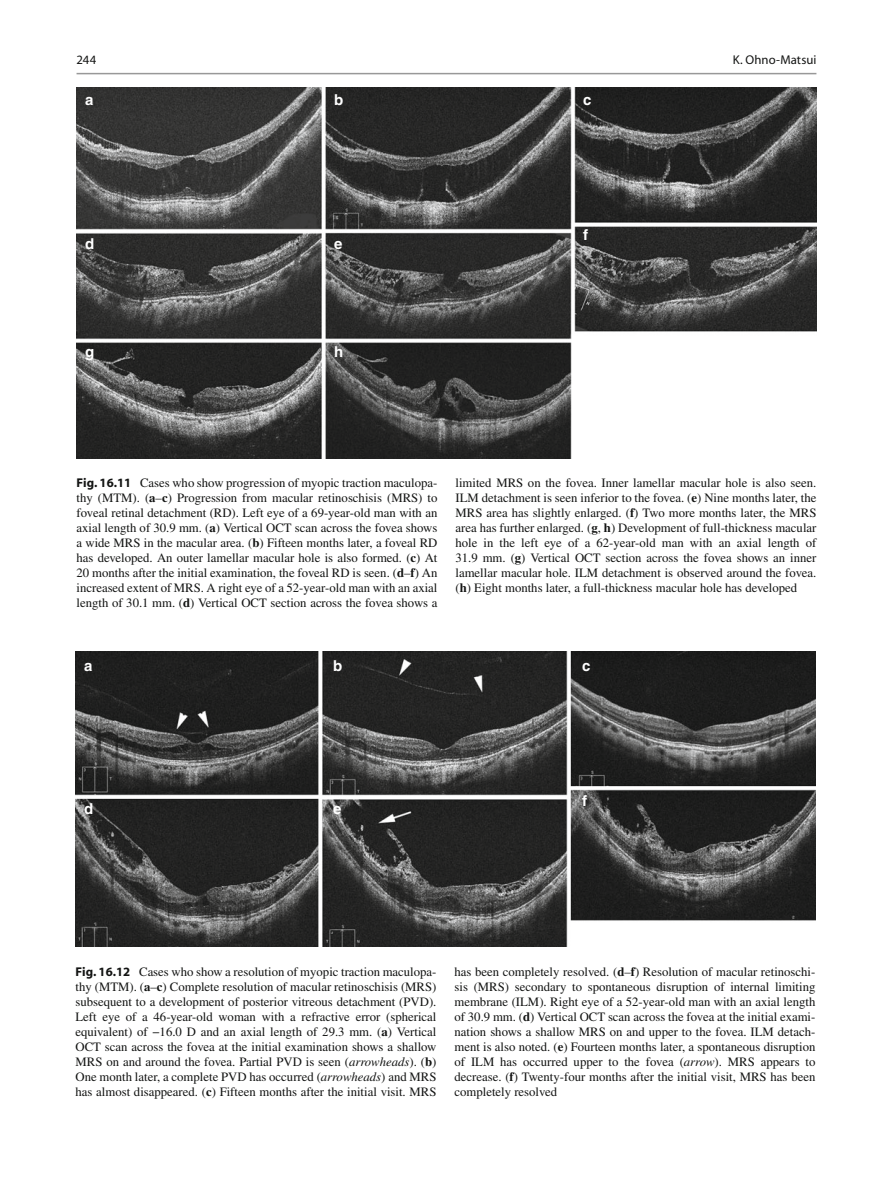
<style>
.page{position:relative;width:893px;height:1187px;background:#fff}
.page>*{position:absolute;margin:0;border:0;box-sizing:border-box;transform-origin:0 0}
.t1{font:700 15px "Helvetica";color:#fff}
.t2{font:12.75px/15px "Times";color:#131413;text-align:justify}
.t3{font:12.75px "Myriad";letter-spacing:.005em;color:#131413}
.s1{font-family:"Myriad";font-weight:700}
.s2{font-weight:700}
.s3{font-style:italic}
</style>
<div class="page">
<img style="left:76px;top:652px;width:739px;height:294px">
<img style="left:77px;top:88px;width:739px;height:370px">
<hr style="left:77px;top:73px;width:739px;height:1px;background:#989898">
<p class="t3" style="left:77px;top:55px;width:21px">244</p>
<p class="t1" style="left:85px;top:94px;width:10px">a</p>
<p class="t1" style="left:334px;top:94px;width:11px">b</p>
<p class="t1" style="left:583px;top:94px;width:10px">c</p>
<p class="t1" style="left:85px;top:237px;width:11px">d</p>
<p class="t1" style="left:334px;top:237px;width:10px">e</p>
<p class="t1" style="left:85px;top:345px;width:11px">g</p>
<p class="t1" style="left:334px;top:345px;width:11px">h</p>
<p class="t1" style="left:583px;top:229px;width:6px">f</p>
<p class="t3" style="left:733px;top:55px;width:85px">K. Ohno-Matsui</p>
<p class="t2" style="left:77px;top:476px;width:362px"><span class="s1">Fig. 16.11</span> Cases who show progression of myopic traction maculopa&shy;thy (MTM). ( <span class="s2">a</span> – <span class="s2">c</span> ) Progression from macular retinoschisis (MRS) to foveal retinal detachment (RD). Left eye of a 69-year-old man with an axial length of 30.9 mm. ( <span class="s2">a</span> ) Vertical OCT scan across the fovea shows a wide MRS in the macular area. ( <span class="s2">b</span> ) Fifteen months later, a foveal RD has developed. An outer lamellar macular hole is also formed. ( <span class="s2">c</span> ) At 20 months after the initial examination, the foveal RD is seen. ( <span class="s2">d</span> – <span class="s2">f</span> ) An increased extent of MRS. A right eye of a 52-year-old man with an axial length of 30.1 mm. ( <span class="s2">d</span> ) Vertical OCT section across the fovea shows a</p>
<p class="t2" style="left:455px;top:476px;width:362px">limited MRS on the fovea. Inner lamellar macular hole is also seen.<br>ILM detachment is seen inferior to the fovea. ( <span class="s2">e</span> ) Nine months later, the MRS area has slightly enlarged. ( <span class="s2">f</span> ) Two more months later, the MRS area has further enlarged. ( <span class="s2">g</span> , <span class="s2">h</span> ) Development of full-thickness macular hole in the left eye of a 62-year-old man with an axial length of 31.9 mm. ( <span class="s2">g</span> ) Vertical OCT section across the fovea shows an inner lamellar macular hole. ILM detachment is observed around the fovea. ( <span class="s2">h</span> ) Eight months later, a full-thickness macular hole has developed</p>
<p class="t1" style="left:84px;top:659px;width:10px">a</p>
<p class="t1" style="left:333px;top:659px;width:11px">b</p>
<p class="t1" style="left:582px;top:659px;width:10px">c</p>
<p class="t1" style="left:84px;top:802px;width:11px">d</p>
<p class="t1" style="left:333px;top:802px;width:10px">e</p>
<p class="t1" style="left:582px;top:794px;width:6px">f</p>
<p class="t2" style="left:76px;top:965px;width:362px"><span class="s1">Fig. 16.12</span> Cases who show a resolution of myopic traction maculopa&shy;thy (MTM). ( <span class="s2">a</span> – <span class="s2">c</span> ) Complete resolution of macular retinoschisis (MRS) subsequent to a development of posterior vitreous detachment (PVD).<br>Left eye of a 46-year-old woman with a refractive error (spherical equivalent) of −16.0 D and an axial length of 29.3 mm. ( <span class="s2">a</span> ) Vertical OCT scan across the fovea at the initial examination shows a shallow MRS on and around the fovea. Partial PVD is seen ( <span class="s3">arrowheads</span> ). ( <span class="s2">b</span> )<br>One month later, a complete PVD has occurred ( <span class="s3">arrowheads</span> ) and MRS has almost disappeared. ( <span class="s2">c</span> ) Fifteen months after the initial visit. MRS</p>
<p class="t2" style="left:454px;top:965px;width:362px">has been completely resolved. ( <span class="s2">d</span> – <span class="s2">f</span> ) Resolution of macular retinoschi&shy;sis (MRS) secondary to spontaneous disruption of internal limiting membrane (ILM). Right eye of a 52-year-old man with an axial length of 30.9 mm. ( <span class="s2">d</span> ) Vertical OCT scan across the fovea at the initial exami&shy;nation shows a shallow MRS on and upper to the fovea. ILM detach&shy;ment is also noted. ( <span class="s2">e</span> ) Fourteen months later, a spontaneous disruption of ILM has occurred upper to the fovea ( <span class="s3">arrow</span> ). MRS appears to decrease. ( <span class="s2">f</span> ) Twenty-four months after the initial visit, MRS has been completely resolved</p>
</div>
